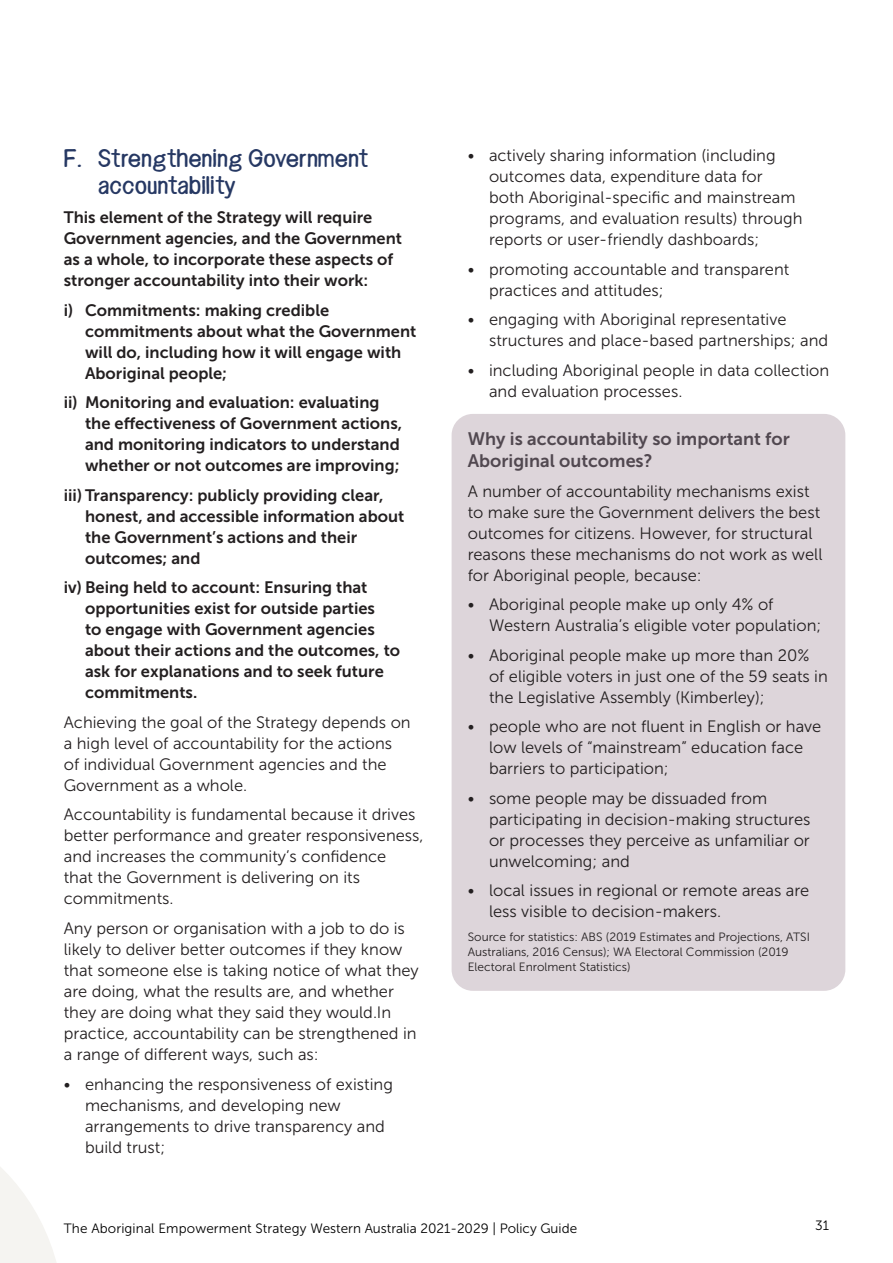
<style>
.page{position:relative;width:893px;height:1263px;background:#fff}
.page>*{position:absolute;margin:0;border:0;box-sizing:border-box;transform-origin:0 0}
.t1{font:18px/22.5px "Museo Sans 700";color:#514850}
.H2{font:700 18px/27px "snacker";color:#263863}
.list{font:16.5px/21px "Museo Sans 300";color:#231f20}
.list-2{font:16.5px/21px "Museo Sans 700";color:#231f20}
.t2{font:13.5px "Museo Sans 300";letter-spacing:.005em;color:#000}
.Small_text{font:12px/15px "Museo Sans 300";color:#231f20}
</style>
<div class="page">
<div style="left:452px;top:414px;width:393px;height:577px;background:#ddd5da;border-radius:21px"></div>
<svg style="left:0;top:1167px;width:56px;height:96px;fill:#f5f4f1"></svg>
<h3 class="H2" style="left:98px;top:147px;width:272px;text-indent:-34px">F. Strengthening Government accountability</h3>
<p class="list-2" style="left:64px;top:207px;width:340px">This element of the Strategy will require Government agencies, and the Government as a whole, to incorporate these aspects of stronger accountability into their work:</p>
<p class="list-2" style="left:85px;top:300px;width:333px;text-indent:-21px">i) Commitments: making credible commitments about what the Government will do, including how it will engage with Aboriginal people;</p>
<p class="list-2" style="left:85px;top:392px;width:319px;text-indent:-21px">ii) Monitoring and evaluation: evaluating the effectiveness of Government actions, and monitoring indicators to understand whether or not outcomes are improving;</p>
<p class="list-2" style="left:85px;top:485px;width:321px;text-indent:-21px">iii) Transparency: publicly providing clear, honest, and accessible information about the Government’s actions and their outcomes; and</p>
<p class="list-2" style="left:85px;top:577px;width:317px;text-indent:-21px">iv) Being held to account: Ensuring that opportunities exist for outside parties<br>to engage with Government agencies about their actions and the outcomes, to ask for explanations and to seek future commitments.</p>
<p class="list" style="left:64px;top:712px;width:348px">Achieving the goal of the Strategy depends on a high level of accountability for the actions of individual Government agencies and the Government as a whole.</p>
<p class="list" style="left:64px;top:804px;width:361px">Accountability is fundamental because it drives better performance and greater responsiveness, and increases the community’s confidence<br>that the Government is delivering on its commitments.</p>
<p class="list" style="left:64px;top:918px;width:357px">Any person or organisation with a job to do is likely to deliver better outcomes if they know that someone else is taking notice of what they are doing, what the results are, and whether they are doing what they said they would.In practice, accountability can be strengthened in a range of different ways, such as:</p>
<p class="list" style="left:85px;top:1073px;width:309px;text-indent:-21px">• enhancing the responsiveness of existing mechanisms, and developing new arrangements to drive transparency and build trust;</p>
<p class="list" style="left:489px;top:145px;width:315px;text-indent:-21px">• actively sharing information (including outcomes data, expenditure data for<br>both Aboriginal-specific and mainstream programs, and evaluation results) through reports or user-friendly dashboards;</p>
<p class="list" style="left:489px;top:259px;width:302px;text-indent:-21px">• promoting accountable and transparent practices and attitudes;</p>
<p class="list" style="left:489px;top:309px;width:341px;text-indent:-21px">• engaging with Aboriginal representative structures and place-based partnerships; and</p>
<p class="list" style="left:489px;top:360px;width:342px;text-indent:-21px">• including Aboriginal people in data collection and evaluation processes.</p>
<h3 class="t1" style="left:468px;top:427px;width:324px">Why is accountability so important for<br>Aboriginal outcomes?</h3>
<p class="list" style="left:468px;top:481px;width:356px">A number of accountability mechanisms exist to make sure the Government delivers the best outcomes for citizens. However, for structural reasons these mechanisms do not work as well for Aboriginal people, because:</p>
<p class="list" style="left:489px;top:594px;width:334px;text-indent:-21px">• Aboriginal people make up only 4% of<br>Western Australia’s eligible voter population;</p>
<p class="list" style="left:489px;top:645px;width:340px;text-indent:-21px">• Aboriginal people make up more than 20% of eligible voters in just one of the 59 seats in the Legislative Assembly (Kimberley);</p>
<p class="list" style="left:489px;top:716px;width:334px;text-indent:-21px">• people who are not fluent in English or have low levels of “mainstream” education face barriers to participation;</p>
<p class="list" style="left:489px;top:788px;width:323px;text-indent:-21px">• some people may be dissuaded from participating in decision-making structures or processes they perceive as unfamiliar or unwelcoming; and</p>
<p class="list" style="left:489px;top:880px;width:322px;text-indent:-21px">• local issues in regional or remote areas are less visible to decision-makers.</p>
<h6 class="Small_text" style="left:468px;top:929px;width:344px">Source for statistics: ABS (2019 Estimates and Projections, ATSI<br>Australians, 2016 Census); WA Electoral Commission (2019<br>Electoral Enrolment Statistics)</h6>
<p class="t2" style="left:64px;top:1221px;width:515px">The Aboriginal Empowerment Strategy Western Australia 2021-2029 | Policy Guide</p>
<p class="t2" style="left:815px;top:1217px;width:16px">31</p>
</div>
